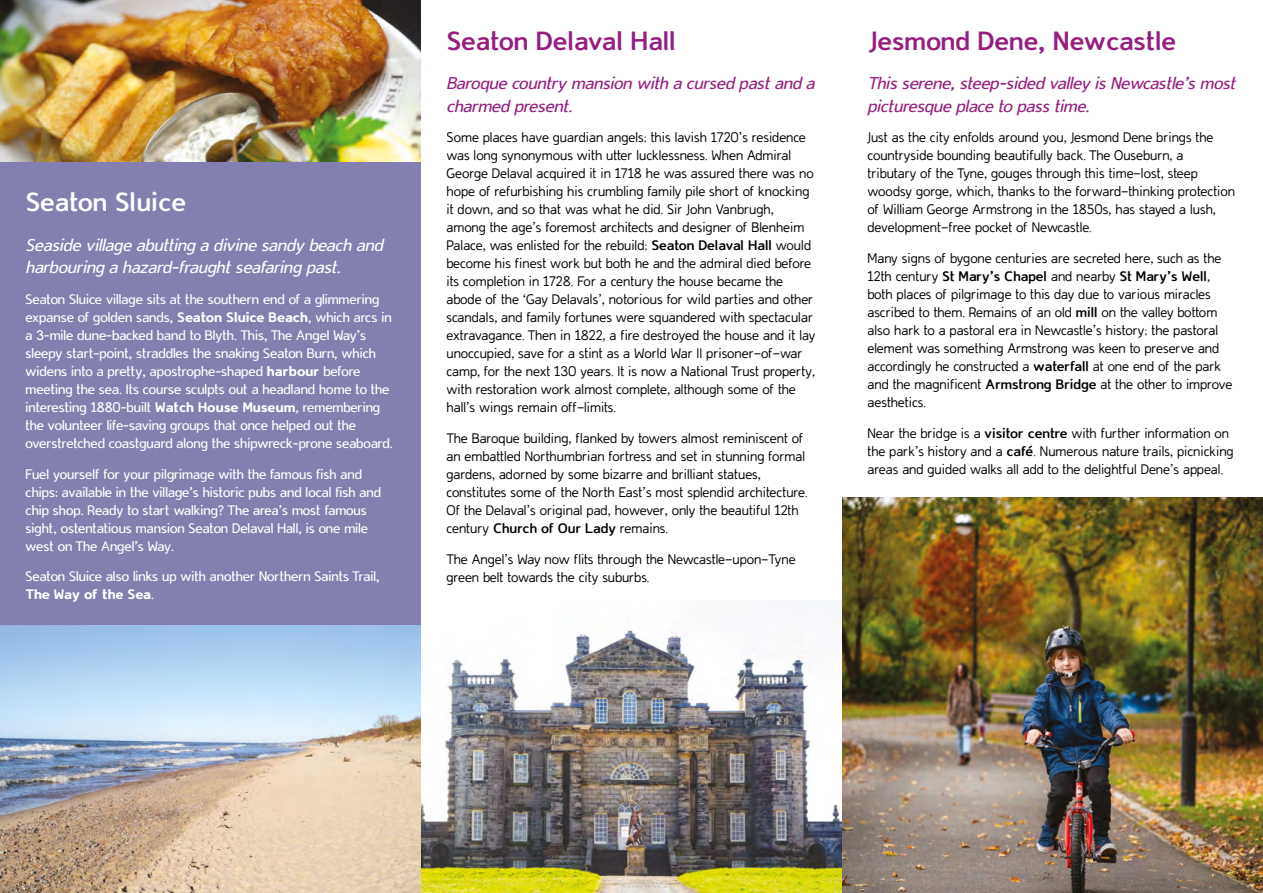
<style>
.page{position:relative;width:1263px;height:893px;background:#fff}
.page>*{position:absolute;margin:0;border:0;box-sizing:border-box;transform-origin:0 0}
.Headings_H4{font:700 30px "Durham Sans";color:#951f81}
.Headings_H4-2{font:700 30px "Durham Sans";color:#fff}
.Italic_intro_P{font:italic 19.5px/22.5px "Durham Sans";color:#951f81}
.Italic_intro_P-2{font:italic 19.5px/22.5px "Durham Sans";color:#fff}
.Body_text_P{font:100 15.75px/18px "Durham Sans";color:#000}
.Body_text_P-2{font:15.75px/18px "Durham Sans";color:#fff}
.s1{font-weight:900}
.s2{font-weight:700}
</style>
<div class="page">
<div style="left:0;top:0;width:421px;height:893px;background:#8380b1"></div>
<img style="left:0;top:0;width:421px;height:162px">
<img style="left:0;top:625px;width:421px;height:268px">
<img style="left:421px;top:630px;width:421px;height:263px">
<img style="left:842px;top:498px;width:421px;height:395px">
<h4 class="Headings_H4-2" style="left:26px;top:185px;width:162px">Seaton Sluice</h4>
<p class="Italic_intro_P-2" style="left:26px;top:233px;width:363px">Seaside village abutting a divine sandy beach and harbouring a hazard-fraughtseafaring past.</p>
<p class="Body_text_P-2" style="left:26px;top:290px;width:369px">Seaton Sluice village sits at the southern end of a glimmering expanse of golden sands, <span class="s1">Seaton Sluice Beach</span>, which arcs in a 3-mile dune-backed band to Blyth. This, The Angel Way’s sleepy start-point, straddles the snaking Seaton Burn, which widens into a pretty, apostrophe-shaped <span class="s1">harbour</span> before meeting the sea. Its course sculpts out a headland home to the interesting 1880-built <span class="s1">Watch House Museum</span>, remembering the volunteer life-saving groups that once helped out the overstretched coastguard along the shipwreck-prone seaboard.</p>
<p class="Body_text_P-2" style="left:26px;top:464px;width:357px">Fuel yourself for your pilgrimage with the famous fish and chips: available in the village’s historic pubs and local fish and chip shop. Ready to start walking? The area’s most famous sight, ostentatious mansion Seaton Delaval Hall, is one mile west on The Angel’s Way.</p>
<p class="Body_text_P-2" style="left:26px;top:567px;width:356px">Seaton Sluice also links up with another Northern Saints Trail,<br><span class="s1">The Way of the Sea</span>.</p>
<h4 class="Headings_H4" style="left:446px;top:23px;width:231px">Seaton Delaval Hall</h4>
<p class="Italic_intro_P" style="left:446px;top:71px;width:374px">Baroque country mansion with a cursed pastand a charmed present.</p>
<p class="Body_text_P" style="left:446px;top:128px;width:370px">Some places have guardian angels; this lavish 1720’s residence was long synonymous with utter lucklessness. When Admiral George Delaval acquired it in 1718 he was assured there was no hope of refurbishing his crumbling family pile short of knocking it down, and so that was what he did. Sir John Vanbrugh, among the age’s foremost architects and designer of Blenheim Palace, was enlisted for the rebuild; <span class="s2">Seaton Delaval Hall</span> would become his finest work but both he and the admiral died before its completion in 1728. For a century the house became the abode of the ‘Gay Delavals’, notorious for wild parties and other scandals, and family fortunes were squandered with spectacular extravagance. Then in 1822, a fire destroyed the house and it lay unoccupied, save for a stint as a World War II prisoner-of-war camp, for the next 130 years. It is now a National Trust property, with restoration work almost complete, although some of the hall’s wings remain off-limits.</p>
<p class="Body_text_P" style="left:446px;top:429px;width:363px">The Baroque building, flanked by towers almost reminiscent of an embattled Northumbrian fortress and set in stunning formal gardens, adorned by some bizarre and brilliant statues, constitutes some of the North East’s most splendid architecture.<br>Of the Delaval’s original pad, however, only the beautiful 12th century <span class="s2">Church of Our Lady</span> remains.</p>
<p class="Body_text_P" style="left:446px;top:550px;width:351px">The Angel’s Way now flits through the Newcastle-upon-Tyne green belt towards the city suburbs.</p>
<h4 class="Headings_H4" style="left:867px;top:23px;width:310px">Jesmond Dene, Newcastle</h4>
<p class="Italic_intro_P" style="left:867px;top:71px;width:374px">Thisserene,steep-sided valley isNewcastle’smost picturesque place to passtime.</p>
<p class="Body_text_P" style="left:867px;top:128px;width:369px">Just as the city enfolds around you, Jesmond Dene brings the countryside bounding beautifully back. The Ouseburn, a tributary of the Tyne, gouges through this time-lost, steep woodsy gorge, which, thanks to the forward-thinking protection of William George Armstrong in the 1850s, has stayed a lush, development-free pocket of Newcastle.</p>
<p class="Body_text_P" style="left:867px;top:249px;width:366px">Many signs of bygone centuries are secreted here, such as the 12th century <span class="s2">St Mary’s Chapel</span> and nearby <span class="s2">St Mary’s Well</span>, both places of pilgrimage to this day due to various miracles ascribed to them. Remains of an old <span class="s2">mill</span> on the valley bottom also hark to a pastoral era in Newcastle’s history; the pastoral element was something Armstrong was keen to preserve and accordingly he constructed a <span class="s2">waterfall</span> at one end of the park and the magnificent <span class="s2">Armstrong Bridge</span> at the other to improve aesthetics.</p>
<p class="Body_text_P" style="left:867px;top:424px;width:368px">Near the bridge is a <span class="s2">visitor centre</span> with further information on the park’s history and a <span class="s2">café</span>. Numerous nature trails, picnicking areas and guided walks all add to the delightful Dene’s appeal.</p>
</div>
